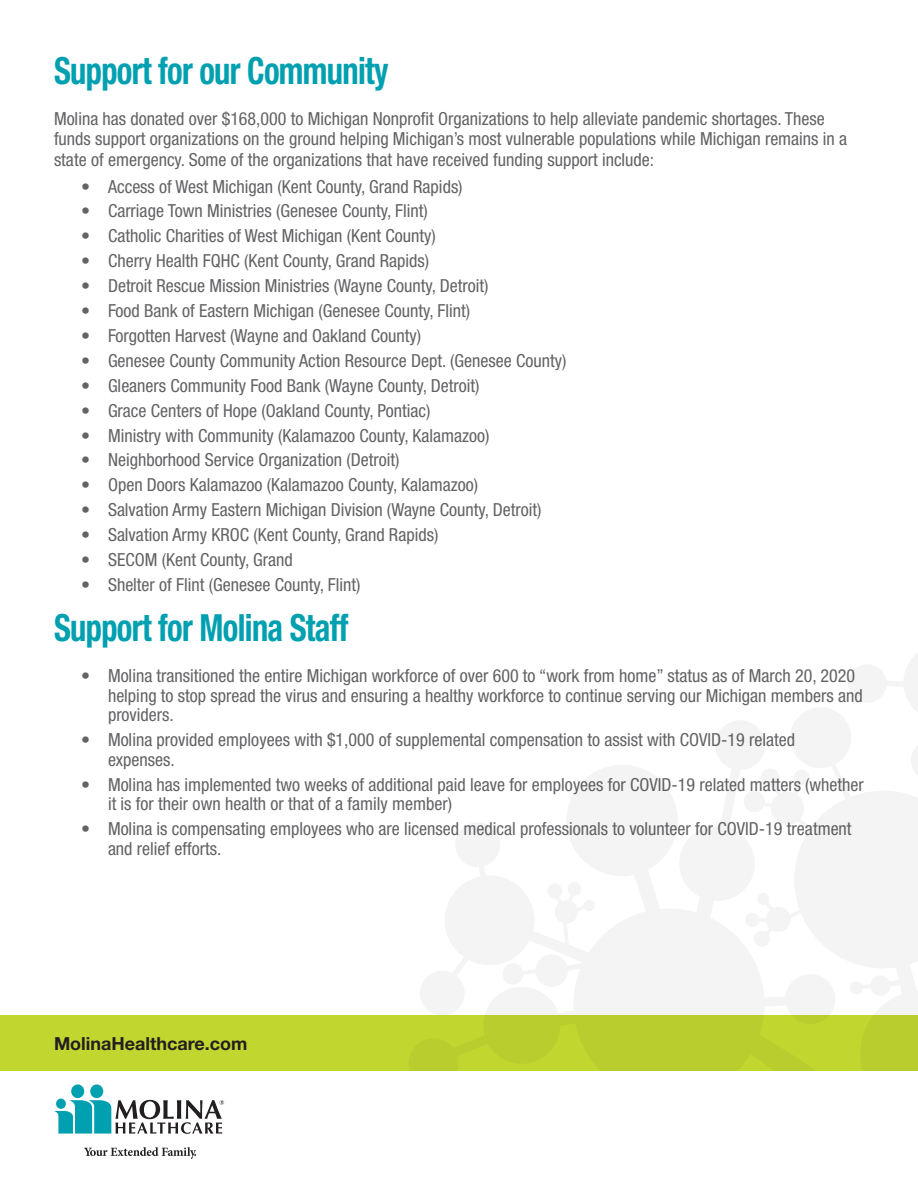
<style>
.page{position:relative;width:918px;height:1188px;background:#fff}
.page>*{position:absolute;margin:0;border:0;box-sizing:border-box;transform-origin:0 0}
.t1{font:700 condensed 37.5px "Helvetica Neue";letter-spacing:-.02em;color:#00a0b0;scale:.87 1}
.t2{font:condensed 18px/19.5px "Helvetica Neue";color:#636366}
.t3{font:700 18px "Helvetica Neue";color:#231f20}
</style>
<div class="page">
<div style="left:0;top:1015px;width:918px;height:56px;background:#c1d72f"></div>
<svg style="left:420px;top:654px;width:498px;height:361px"></svg>
<svg style="left:84px;top:1147px;width:112px;height:12px"></svg>
<div style="left:90px;top:1084px;width:13px;height:14px;background:#00a0b0;border-radius:50%"></div>
<div style="left:71px;top:1084px;width:13px;height:14px;background:#00a0b0;border-radius:50%"></div>
<svg style="left:54px;top:1100px;width:170px;height:34px"></svg>
<div style="left:56px;top:1099px;width:10px;height:10px;background:#00a0b0;border-radius:50%"></div>
<h2 class="t1" style="left:54px;top:48px;width:386px">Support for our Community</h2>
<p class="t2" style="left:54px;top:109px;width:795px">Molina has donated over $168,000 to Michigan Nonprofit Organizations to help alleviate pandemic shortages. These funds support organizations on the ground helping Michigan’s most vulnerable populations while Michigan remains in a</p>
<p class="t2" style="left:54px;top:150px;width:602px">state of emergency. Some of the organizations that have received funding support include:</p>
<p class="t2" style="left:81px;top:176px;width:383px">• Access of West Michigan (Kent County, Grand Rapids)</p>
<p class="t2" style="left:81px;top:201px;width:348px">• Carriage Town Ministries (Genesee County, Flint)</p>
<p class="t2" style="left:81px;top:226px;width:356px">• Catholic Charities of West Michigan (Kent County)</p>
<p class="t2" style="left:81px;top:251px;width:350px">• Cherry Health FQHC (Kent County, Grand Rapids)</p>
<p class="t2" style="left:81px;top:276px;width:409px">• Detroit Rescue Mission Ministries (Wayne County, Detroit)</p>
<p class="t2" style="left:81px;top:301px;width:391px">• Food Bank of Eastern Michigan (Genesee County, Flint)</p>
<p class="t2" style="left:81px;top:326px;width:342px">• Forgotten Harvest (Wayne and Oakland County)</p>
<p class="t2" style="left:81px;top:351px;width:487px">• Genesee County Community Action Resource Dept. (Genesee County)</p>
<p class="t2" style="left:81px;top:376px;width:400px">• Gleaners Community Food Bank (Wayne County, Detroit)</p>
<p class="t2" style="left:81px;top:400px;width:351px">• Grace Centers of Hope (Oakland County, Pontiac)</p>
<p class="t2" style="left:81px;top:425px;width:410px">• Ministry with Community (Kalamazoo County, Kalamazoo)</p>
<p class="t2" style="left:81px;top:450px;width:320px">• Neighborhood Service Organization (Detroit)</p>
<p class="t2" style="left:81px;top:475px;width:399px">• Open Doors Kalamazoo (Kalamazoo County, Kalamazoo)</p>
<p class="t2" style="left:81px;top:500px;width:462px">• Salvation Army Eastern Michigan Division (Wayne County, Detroit)</p>
<p class="t2" style="left:81px;top:525px;width:359px">• Salvation Army KROC (Kent County, Grand Rapids)</p>
<p class="t2" style="left:81px;top:550px;width:213px">• SECOM (Kent County, Grand</p>
<p class="t2" style="left:81px;top:575px;width:281px">• Shelter of Flint (Genesee County, Flint)</p>
<h2 class="t1" style="left:54px;top:605px;width:340px">Support for Molina Staff</h2>
<p class="t2" style="left:108px;top:666px;width:756px;text-indent:-27px">• Molina transitioned the entire Michigan workforce of over 600 to “work from home” status as of March 20, 2020 helping to stop spread the virus and ensuring a healthy workforce to continue serving our Michigan members and providers.</p>
<p class="t2" style="left:108px;top:730px;width:689px;text-indent:-27px">• Molina provided employees with $1,000 of supplemental compensation to assist with COVID-19 related expenses.</p>
<p class="t2" style="left:108px;top:775px;width:757px;text-indent:-27px">• Molina has implemented two weeks of additional paid leave for employees for COVID-19 related matters (whether it is for their own health or that of a family member)</p>
<p class="t2" style="left:81px;top:819px;width:10px">•</p>
<p class="t2" style="left:108px;top:819px;width:745px">Molina is compensating employees who are licensed medical professionals to volunteer for COVID-19 treatment and relief efforts.</p>
<p class="t3" style="left:54px;top:1032px;width:195px">MolinaHealthcare.com</p>
</div>
